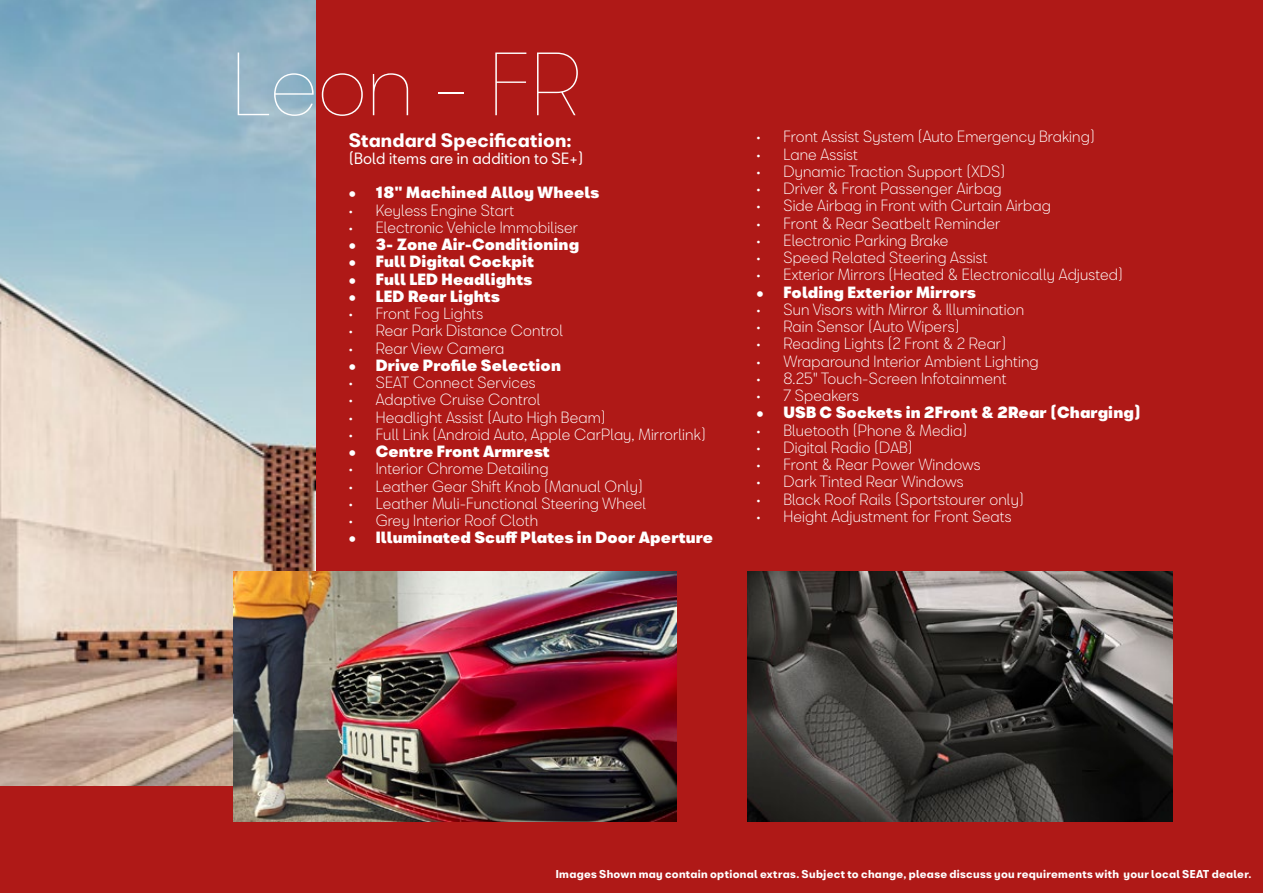
<style>
.page{position:relative;width:1263px;height:893px;background:#af1917}
.page>*{position:absolute;margin:0;border:0;box-sizing:border-box;transform-origin:0 0}
.t1{font:200 82.5px "Seat Bcn";color:#fff}
.t2{font:700 18px "Seat Bcn";letter-spacing:.01em;color:#fff}
.t3{font:300 15px "Seat Bcn";letter-spacing:.01em;color:#fff}
.t4{font:900 15px "Seat Bcn";letter-spacing:.01em;color:#fff}
.t5{font:15px "Seat Bcn";letter-spacing:.01em;color:#fff}
.t6{font:700 10.5px "Seat Bcn";letter-spacing:.03em;color:#fff}
</style>
<div class="page">
<img style="left:0;top:0;width:316px;height:786px">
<img style="left:747px;top:571px;width:425px;height:250px">
<img style="left:234px;top:571px;width:442px;height:250px">
<h1 class="t1" style="left:231px;top:13px;width:352px">Leon - FR</h1>
<p class="t2" style="left:349px;top:124px;width:225px">Standard Specification:</p>
<p class="t5" style="left:349px;top:145px;width:236px">(Bold items are in addition to SE+)</p>
<p class="t4" style="left:349px;top:179px;width:252px">• 18" Machined Alloy Wheels</p>
<p class="t3" style="left:349px;top:197px;width:167px">• Keyless Engine Start</p>
<p class="t3" style="left:349px;top:214px;width:231px">• Electronic Vehicle Immobiliser</p>
<p class="t4" style="left:349px;top:231px;width:232px">• 3- Zone Air-Conditioning</p>
<p class="t4" style="left:349px;top:248px;width:187px">• Full Digital Cockpit</p>
<p class="t4" style="left:349px;top:265px;width:185px">• Full LED Headlights</p>
<p class="t4" style="left:349px;top:283px;width:153px">• LED Rear Lights</p>
<p class="t3" style="left:349px;top:300px;width:136px">• Front Fog Lights</p>
<p class="t3" style="left:349px;top:318px;width:216px">• Rear Park Distance Control</p>
<p class="t3" style="left:349px;top:335px;width:157px">• Rear View Camera</p>
<p class="t4" style="left:349px;top:352px;width:214px">• Drive Profile Selection</p>
<p class="t3" style="left:349px;top:369px;width:188px">• SEAT Connect Services</p>
<p class="t3" style="left:349px;top:387px;width:193px">• Adaptive Cruise Control</p>
<p class="t3" style="left:349px;top:404px;width:259px">• Headlight Assist (Auto High Beam)</p>
<p class="t3" style="left:349px;top:421px;width:359px">• Full Link (Android Auto, Apple CarPlay, Mirrorlink)</p>
<p class="t4" style="left:349px;top:438px;width:203px">• Centre Front Armrest</p>
<p class="t3" style="left:349px;top:456px;width:201px">• Interior Chrome Detailing</p>
<p class="t3" style="left:349px;top:473px;width:296px">• Leather Gear Shift Knob (Manual Only)</p>
<p class="t3" style="left:349px;top:490px;width:299px">• Leather Muli-Functional Steering Wheel</p>
<p class="t3" style="left:349px;top:507px;width:191px">• Grey Interior Roof Cloth</p>
<p class="t4" style="left:349px;top:524px;width:366px">• Illuminated Scuff Plates in Door Aperture</p>
<p class="t3" style="left:756px;top:124px;width:340px">• Front Assist System (Auto Emergency Braking)</p>
<p class="t3" style="left:756px;top:141px;width:103px">• Lane Assist</p>
<p class="t3" style="left:756px;top:158px;width:250px">• Dynamic Traction Support (XDS)</p>
<p class="t3" style="left:756px;top:175px;width:247px">• Driver &amp; Front Passenger Airbag</p>
<p class="t3" style="left:756px;top:193px;width:296px">• Side Airbag in Front with Curtain Airbag</p>
<p class="t3" style="left:756px;top:210px;width:245px">• Front &amp; Rear Seatbelt Reminder</p>
<p class="t3" style="left:756px;top:227px;width:194px">• Electronic Parking Brake</p>
<p class="t3" style="left:756px;top:244px;width:233px">• Speed Related Steering Assist</p>
<p class="t3" style="left:756px;top:262px;width:368px">• Exterior Mirrors (Heated &amp; Electronically Adjusted)</p>
<p class="t4" style="left:756px;top:278px;width:221px">• Folding Exterior Mirrors</p>
<p class="t3" style="left:756px;top:296px;width:269px">• Sun Visors with Mirror &amp; Illumination</p>
<p class="t3" style="left:756px;top:313px;width:205px">• Rain Sensor (Auto Wipers)</p>
<p class="t3" style="left:756px;top:331px;width:251px">• Reading Lights (2 Front &amp; 2 Rear)</p>
<p class="t3" style="left:756px;top:348px;width:284px">• Wraparound Interior Ambient Lighting</p>
<p class="t3" style="left:756px;top:365px;width:252px">• 8.25" Touch-Screen Infotainment</p>
<p class="t3" style="left:756px;top:382px;width:104px">• 7 Speakers</p>
<p class="t4" style="left:756px;top:399px;width:386px">• USB C Sockets in 2Front &amp; 2Rear (Charging)</p>
<p class="t3" style="left:756px;top:417px;width:212px">• Bluetooth (Phone &amp; Media)</p>
<p class="t3" style="left:756px;top:434px;width:158px">• Digital Radio (DAB)</p>
<p class="t3" style="left:756px;top:451px;width:226px">• Front &amp; Rear Power Windows</p>
<p class="t3" style="left:756px;top:469px;width:209px">• Dark Tinted Rear Windows</p>
<p class="t3" style="left:756px;top:486px;width:269px">• Black Roof Rails (Sportstourer only)</p>
<p class="t3" style="left:756px;top:503px;width:257px">• Height Adjustment for Front Seats</p>
<p class="t6" style="left:556px;top:864px;width:697px">Images Shown may contain optional extras. Subject to change, please discuss you requirements with your local SEAT dealer.</p>
</div>
